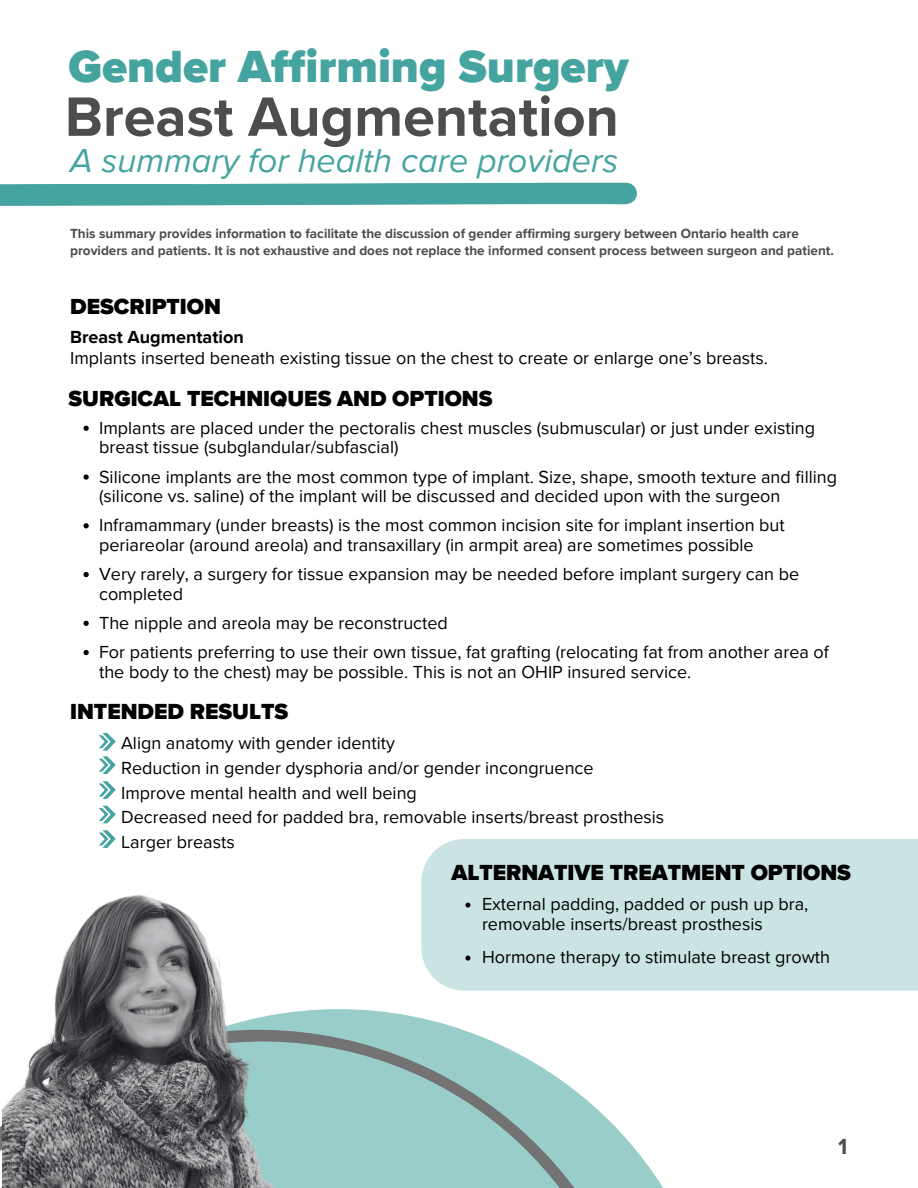
<style>
.page{position:relative;width:918px;height:1188px;background:#fff}
.page>*{position:absolute;margin:0;border:0;box-sizing:border-box;transform-origin:0 0}
.t1{font:700 57.45px "Proxima Nova";color:#4c4d4f}
.t2{font:900 46.35px "Proxima Nova";color:#46a4a0}
.t3{font:italic 34.2px "Proxima Nova";color:#46a4a0}
.t4{font:900 22.5px "Proxima Nova";color:#000}
.t5{font:700 22.5px "Proxima Nova";color:#4c4d4f}
.t6{font:18px/19.5px "Proxima Nova";color:#000}
.t7{font:700 13.5px/16.8px "Proxima Nova";color:#4c4d4f}
.s1{font-weight:700}
</style>
<div class="page">
<svg style="left:83px;top:426px;width:6px;height:5px"></svg>
<svg style="left:83px;top:474px;width:6px;height:6px"></svg>
<svg style="left:83px;top:523px;width:6px;height:5px"></svg>
<svg style="left:83px;top:572px;width:6px;height:5px"></svg>
<svg style="left:83px;top:621px;width:6px;height:5px"></svg>
<svg style="left:83px;top:650px;width:6px;height:5px"></svg>
<svg style="left:99px;top:733px;width:17px;height:41px"></svg>
<svg style="left:99px;top:781px;width:17px;height:18px"></svg>
<svg style="left:99px;top:806px;width:17px;height:17px"></svg>
<svg style="left:0;top:183px;width:637px;height:23px;background:#53aaa6"></svg>
<svg style="left:0;top:1012px;width:663px;height:176px;fill:#99cdca"></svg>
<img style="left:3px;top:823px;width:385px;height:365px">
<div style="left:421px;top:839px;width:497px;height:152px;background:#cae4e3"></div>
<svg style="left:465px;top:903px;width:5px;height:5px"></svg>
<svg style="left:465px;top:956px;width:5px;height:5px"></svg>
<h4 class="t2" style="left:68px;top:39px;width:562px">Gender Affirming Surgery</h4>
<p class="t1" style="left:65px;top:83px;width:556px">Breast Augmentation</p>
<h5 class="t3" style="left:70px;top:140px;width:550px">A summary for health care providers</h5>
<p class="t7" style="left:70px;top:225px;width:765px">This summary provides information to facilitate the discussion of gender affirming surgery between Ontario health care providers and patients. It is not exhaustive and does not replace the informed consent process between surgeon and patient.</p>
<h4 class="t4" style="left:70px;top:293px;width:152px">DESCRIPTION</h4>
<p class="t6" style="left:70px;top:327px;width:700px;line-height:21.3px"><span class="s1">Breast Augmentation<br></span>Implants inserted beneath existing tissue on the chest to create or enlarge one’s breasts.</p>
<p class="t4" style="left:68px;top:385px;width:426px">SURGICAL TECHNIQUES AND OPTIONS</p>
<h2 class="t6" style="left:99px;top:419px;width:717px">Implants are placed under the pectoralis chest muscles (submuscular) or just under existing breast tissue (subglandular/subfascial)</h2>
<h3 class="t6" style="left:99px;top:467px;width:739px">Silicone implants are the most common type of implant. Size, shape, smooth texture and filling (silicone vs. saline) of the implant will be discussed and decided upon with the surgeon</h3>
<p class="t6" style="left:99px;top:516px;width:687px">Inframammary (under breasts) is the most common incision site for implant insertion but periareolar (around areola) and transaxillary (in armpit area) are sometimes possible</p>
<p class="t6" style="left:99px;top:565px;width:702px">Very rarely, a surgery for tissue expansion may be needed before implant surgery can be completed</p>
<h4 class="t6" style="left:99px;top:614px;width:350px">The nipple and areola may be reconstructed</h4>
<h5 class="t6" style="left:99px;top:643px;width:731px">For patients preferring to use their own tissue, fat grafting (relocating fat from another area of the body to the chest) may be possible. This is not an OHIP insured service.</h5>
<p class="t4" style="left:70px;top:699px;width:220px">INTENDED RESULTS</p>
<p class="t6" style="left:121px;top:731px;width:545px;line-height:24.8px">Align anatomy with gender identity<br>Reduction in gender dysphoria and/or gender incongruence<br>Improve mental health and well being<br>Decreased need for padded bra, removable inserts/breast prosthesis Larger breasts</p>
<p class="t4" style="left:451px;top:859px;width:401px">ALTERNATIVE TREATMENT OPTIONS</p>
<p class="t6" style="left:482px;top:894px;width:328px;line-height:20px">External padding, padded or push up bra, removable inserts/breast prosthesis</p>
<p class="t6" style="left:482px;top:947px;width:350px">Hormone therapy to stimulate breast growth</p>
<p class="t5" style="left:838px;top:1134px;width:11px">1</p>
</div>
